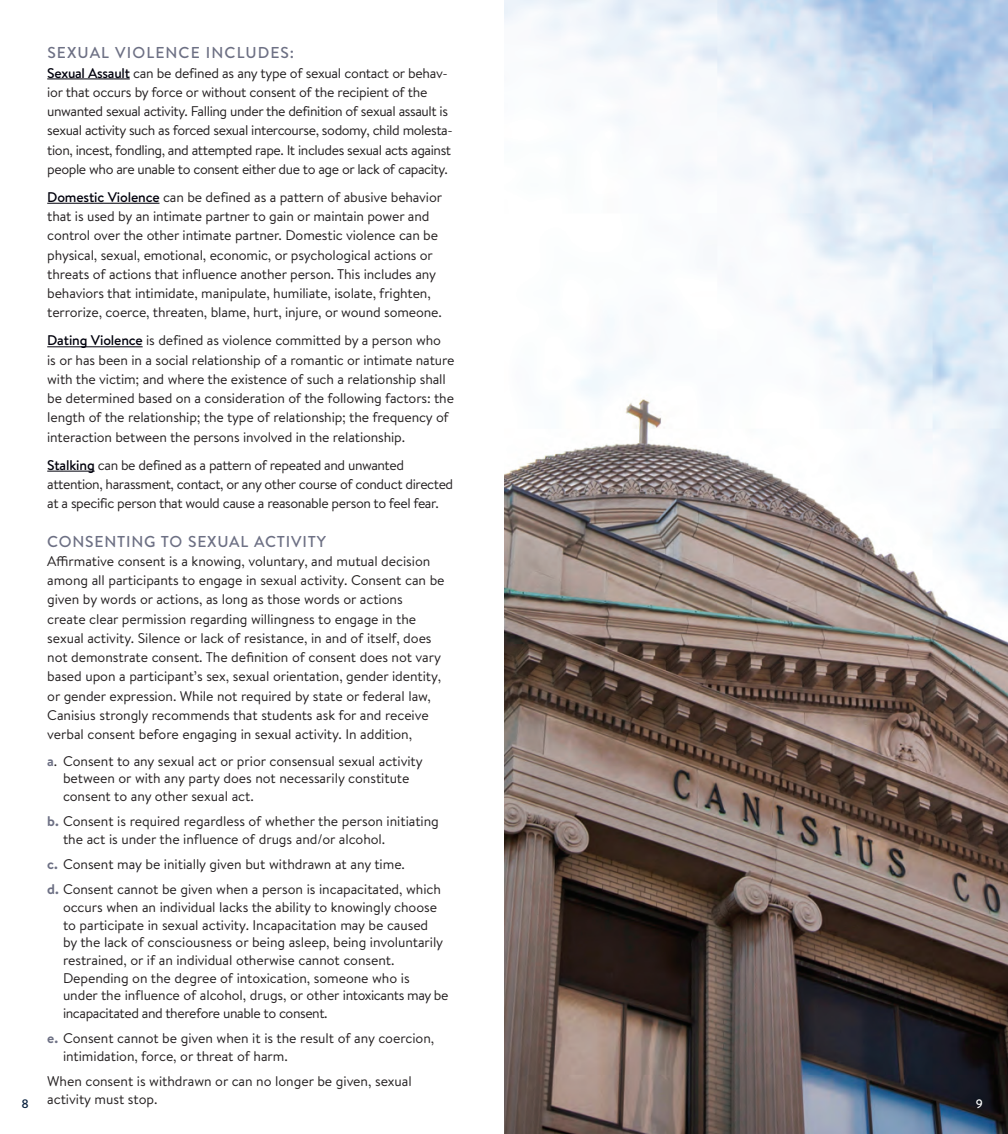
<style>
.page{position:relative;width:1008px;height:1134px;background:#fff}
.page>*{position:absolute;margin:0;border:0;box-sizing:border-box;transform-origin:0 0}
.t1{font:500 15.75px "Brandon Text";letter-spacing:.05em;color:#6d7084}
.t2{font:500 15.75px "Brandon Text";letter-spacing:.07em;color:#6d7084}
.t3{font:14px/19.2px "Brandon Text";letter-spacing:-.01em;color:#231f20}
.t4{font:14px/19.2px "Brandon Text";letter-spacing:-.03em;color:#231f20}
.t5{font:500 12.25px "Brandon Text";color:#09213e}
.t6{font:500 12.25px "Brandon Text";color:#fff}
.s1{font-weight:500;color:#00000c}
.s2{font-weight:700;color:#6d7084}
</style>
<div class="page">
<hr style="left:47px;top:79px;width:83px;height:1px;background:#00000c">
<hr style="left:47px;top:203px;width:113px;height:1px;background:#00000c">
<hr style="left:47px;top:346px;width:96px;height:1px;background:#00000c">
<hr style="left:47px;top:471px;width:48px;height:1px;background:#00000c">
<img style="left:504px;top:0;width:504px;height:1134px">
<p class="t2" style="left:47px;top:42px;width:248px">SEXUAL VIOLENCE INCLUDES:</p>
<p class="t4" style="left:47px;top:63px;width:407px"><span class="s1">Sexual Assault</span> can be defined as any type of sexual contact or behav&shy;ior that occurs by force or without consent of the recipient of the unwanted sexual activity. Falling under the definition of sexual assault is sexual activity such as forced sexual intercourse, sodomy, child molesta&shy;tion, incest, fondling, and attempted rape. It includes sexual acts against people who are unable to consent either due to age or lack of capacity.</p>
<p class="t3" style="left:47px;top:187px;width:396px"><span class="s1">Domestic Violence</span> can be defined as a pattern of abusive behavior that is used by an intimate partner to gain or maintain power and control over the other intimate partner. Domestic violence can be physical, sexual, emotional, economic, or psychological actions or threats of actions that influence another person. This includes any behaviors that intimidate, manipulate, humiliate, isolate, frighten, terrorize, coerce, threaten, blame, hurt, injure, or wound someone.</p>
<p class="t3" style="left:47px;top:330px;width:409px"><span class="s1">Dating Violence</span> is defined as violence committed by a person who<br>is or has been in a social relationship of a romantic or intimate nature with the victim; and where the existence of such a relationship shall be determined based on a consideration of the following factors: the length of the relationship; the type of relationship; the frequency of interaction between the persons involved in the relationship.</p>
<p class="t4" style="left:47px;top:455px;width:408px"><span class="s1">Stalking</span> can be defined as a pattern of repeated and unwanted attention, harassment, contact, or any other course of conduct directed at a specific person that would cause a reasonable person to feel fear.</p>
<p class="t1" style="left:47px;top:530px;width:280px">CONSENTING TO SEXUAL ACTIVITY</p>
<p class="t3" style="left:47px;top:551px;width:399px">Affirmative consent is a knowing, voluntary, and mutual decision among all participants to engage in sexual activity. Consent can be given by words or actions, as long as those words or actions create clear permission regarding willingness to engage in the sexual activity. Silence or lack of resistance, in and of itself, does not demonstrate consent. The definition of consent does not vary based upon a participant’s sex, sexual orientation, gender identity, or gender expression. While not required by state or federal law, Canisius strongly recommends that students ask for and receive verbal consent before engaging in sexual activity. In addition,</p>
<p class="t3" style="left:63px;top:752px;width:361px;line-height:17.7px;text-indent:-16px"><span class="s2">a</span>. Consent to any sexual act or prior consensual sexual activity between or with any party does not necessarily constitute consent to any other sexual act.</p>
<p class="t3" style="left:63px;top:812px;width:377px;line-height:17.7px;text-indent:-16px"><span class="s2">b.</span> Consent is required regardless of whether the person initiating the act is under the influence of drugs and/or alcohol.</p>
<p class="t3" style="left:47px;top:851px;width:395px;line-height:25.2px"><span class="s2">c.</span> Consent may be initially given but withdrawn at any time.<br><span class="s2">d.</span> Consent cannot be given when a person is incapacitated, which</p>
<p class="t3" style="left:63px;top:898px;width:387px;line-height:17.7px">occurs when an individual lacks the ability to knowingly choose to participate in sexual activity. Incapacitation may be caused<br>by the lack of consciousness or being asleep, being involuntarily restrained, or if an individual otherwise cannot consent.<br>Depending on the degree of intoxication, someone who is<br>under the influence of alcohol, drugs, or other intoxicants may be incapacitated and therefore unable to consent.</p>
<p class="t3" style="left:63px;top:1029px;width:373px;line-height:17.7px;text-indent:-16px"><span class="s2">e.</span> Consent cannot be given when it is the result of any coercion, intimidation, force, or threat of harm.</p>
<p class="t3" style="left:47px;top:1072px;width:366px;line-height:17.7px">When consent is withdrawn or can no longer be given, sexual activity must stop.</p>
<p class="t5" style="left:21px;top:1096px;width:9px">8</p>
<p class="t6" style="left:976px;top:1096px;width:9px">9</p>
</div>
